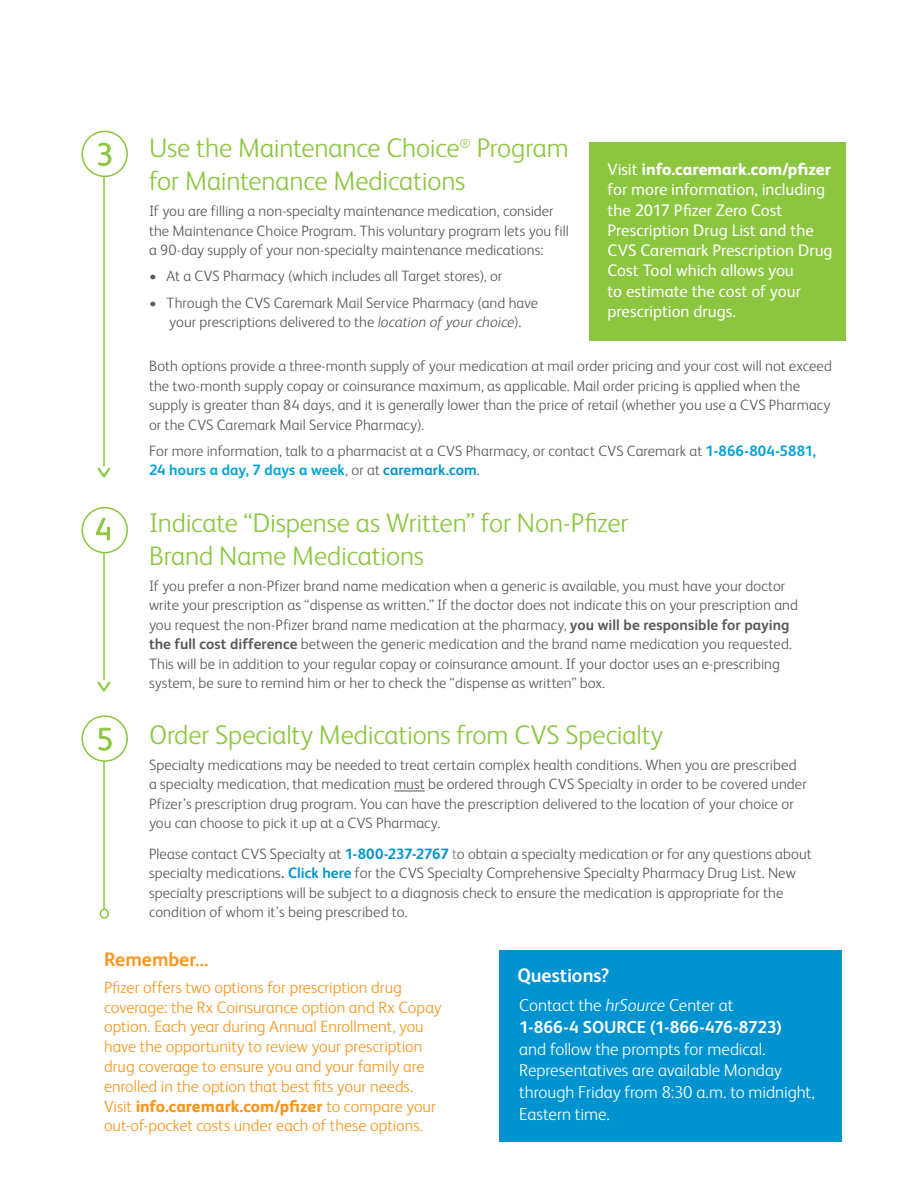
<style>
.page{position:relative;width:918px;height:1188px;background:#fff}
.page>*{position:absolute;margin:0;border:0;box-sizing:border-box;transform-origin:0 0}
._1{font:300 31.5px "FS Albert";color:#8bc63e}
.Steps_Header{font:300 27px/32.4px "FS Albert";letter-spacing:-.005em;color:#8bc63e}
.Dark_Blue_Callout_Co{font:700 19.5px "FS Albert";color:#f7971d}
._1-2{font:700 19.5px "FS Albert";color:#fff}
.Dark_Blue_Callout_Co-2{font:300 17.25px/21.8px "FS Albert";color:#fff}
.Green_Callout_Copy{font:16.8px/20.2px "FS Albert";color:#fff}
.Dark_Blue_Callout_Co-3{font:300 16.5px/19.8px "FS Albert";color:#f7971d}
.Body{font:300 15px/19.5px "FS Albert";letter-spacing:.005em;color:#57585a}
.Bullet_Style{font:300 15px/19.5px "FS Albert";letter-spacing:.005em;color:#57585a;text-align:center}
.s1{font-style:italic}
.s2{font-weight:700;color:#00a3d9}
.s3{font-weight:700;color:#0093d0}
.s4{font-weight:800}
.s5{font-weight:700}
.s6{color:#808285}
</style>
<div class="page">
<hr style="left:394px;top:791px;width:31px;height:1px;background:#57585a">
<hr style="left:103px;top:532px;width:2px;height:148px;background:#8bc63e">
<hr style="left:103px;top:176px;width:2px;height:291px;background:#8bc63e">
<hr style="left:103px;top:759px;width:2px;height:151px;background:#8bc63e">
<div style="left:82px;top:131px;width:46px;height:46px;border:2px solid #8bc63e;border-radius:50%"></div>
<div style="left:82px;top:508px;width:45px;height:45px;background:#fff;border-radius:50%"></div>
<div style="left:82px;top:507px;width:46px;height:46px;border:2px solid #8bc63e;border-radius:50%"></div>
<div style="left:82px;top:715px;width:46px;height:47px;border:2px solid #8bc63e;border-radius:50%"></div>
<svg style="left:98px;top:142px;width:14px;height:24px"></svg>
<svg style="left:96px;top:518px;width:14px;height:23px"></svg>
<svg style="left:98px;top:728px;width:14px;height:23px"></svg>
<div style="left:100px;top:909px;width:9px;height:10px;border:2px solid #8bc63e;border-radius:50%"></div>
<div style="left:500px;top:950px;width:342px;height:191px;background:#0093d0"></div>
<div style="left:589px;top:142px;width:257px;height:198px;background:#8bc63e"></div>
<p class="_1" style="left:96px;top:134px;width:19px">3</p>
<p class="_1" style="left:125px;top:465px;width:17px;rotate:90deg">&gt;</p>
<p class="_1" style="left:95px;top:509px;width:19px">4</p>
<p class="_1" style="left:125px;top:679px;width:17px;rotate:90deg">&gt;</p>
<p class="_1" style="left:96px;top:718px;width:19px">5</p>
<p class="Steps_Header" style="left:149px;top:131px;width:421px">Use the Maintenance Choice<sup>®</sup> Program for Maintenance Medications</p>
<p class="Body" style="left:149px;top:200px;width:421px">If you are filling a non-specialty maintenance medication, consider the Maintenance Choice Program. This voluntary program lets you fill a 90-day supply of your non-specialty maintenance medications:</p>
<p class="Bullet_Style" style="left:149px;top:266px;width:355px">• At a CVS Pharmacy (which includes all Target stores), or</p>
<p class="Bullet_Style" style="left:149px;top:292px;width:391px">• Through the CVS Caremark Mail Service Pharmacy (and have your prescriptions delivered to the <span class="s1">location of your choice</span>).</p>
<p class="Body" style="left:149px;top:356px;width:684px">Both options provide a three-month supply of your medication at mail order pricing and your cost will not exceed the two-month supply copay or coinsurance maximum, as applicable. Mail order pricing is applied when the supply is greater than 84 days, and it is generally lower than the price of retail (whether you use a CVS Pharmacy or the CVS Caremark Mail Service Pharmacy).</p>
<p class="Body" style="left:149px;top:440px;width:669px">For more information, talk to a pharmacist at a CVS Pharmacy, or contact CVS Caremark at <span class="s2">1-866-804-5881,<br>24 hours a day, 7 days a week</span>, or at <span class="s3">caremark.com</span>.</p>
<p class="Green_Callout_Copy" style="left:608px;top:158px;width:227px">Visit <span class="s4">info.caremark.com/pfizer </span>for more information, including the 2017 Pfizer Zero Cost<br>Prescription Drug List and the<br>CVS Caremark Prescription Drug<br>Cost Tool which allows you<br>to estimate the cost of your prescription drugs.</p>
<p class="Steps_Header" style="left:149px;top:506px;width:481px">Indicate “Dispense as Written” for Non-Pfizer<br>Brand Name Medications</p>
<p class="Body" style="left:149px;top:575px;width:651px">If you prefer a non-Pfizer brand name medication when a generic is available, you must have your doctor write your prescription as “dispense as written.” If the doctor does not indicate this on your prescription and you request the non-Pfizer brand name medication at the pharmacy, <span class="s5">you will be responsible for paying the full cost difference</span> between the generic medication and the brand name medication you requested.<br>This will be in addition to your regular copay or coinsurance amount. If your doctor uses an e-prescribing system, be sure to remind him or her to check the “dispense as written” box.</p>
<p class="Steps_Header" style="left:149px;top:717px;width:516px">Order Specialty Medications from CVS Specialty</p>
<p class="Body" style="left:149px;top:754px;width:659px">Specialty medications may be needed to treat certain complex health conditions. When you are prescribed a specialty medication, that medication must be ordered through CVS Specialty in order to be covered under Pfizer’s prescription drug program. You can have the prescription delivered to the location of your choice or you can choose to pick it up at a CVS Pharmacy.</p>
<p class="Body" style="left:149px;top:843px;width:664px">Please contact CVS Specialty at <span class="s3">1-800-237-2767</span> <span class="s6">t</span>o obtain a specialty medication or for any questions about specialty medications<span class="s5">.</span> <span class="s3">Click here</span> for the CVS Specialty Comprehensive Specialty Pharmacy Drug List. New specialty prescriptions will be subject to a diagnosis check to ensure the medication is appropriate for the condition of whom it’s being prescribed to.</p>
<p class="Dark_Blue_Callout_Co" style="left:104px;top:946px;width:106px">Remember...</p>
<p class="Dark_Blue_Callout_Co-3" style="left:104px;top:977px;width:339px">Pfizer offers two options for prescription drug coverage: the Rx Coinsurance option and Rx Copay option. Each year during Annual Enrollment, you have the opportunity to review your prescription drug coverage to ensure you and your family are enrolled in the option that best fits your needs.<br>Visit <span class="s4">info.caremark.com/pfizer</span> to compare your out-of-pocket costs under each of these options.</p>
<p class="_1-2" style="left:517px;top:962px;width:94px">Questions?</p>
<p class="Dark_Blue_Callout_Co-2" style="left:519px;top:994px;width:297px">Contact the <span class="s1">hrSource</span> Center at<br><span class="s5">1-866-4 SOURCE (1-866-476-8723)<br></span>and follow the prompts for medical.<br>Representatives are available Monday through Friday from 8:30 a.m. to midnight,<br>Eastern time.</p>
</div>
